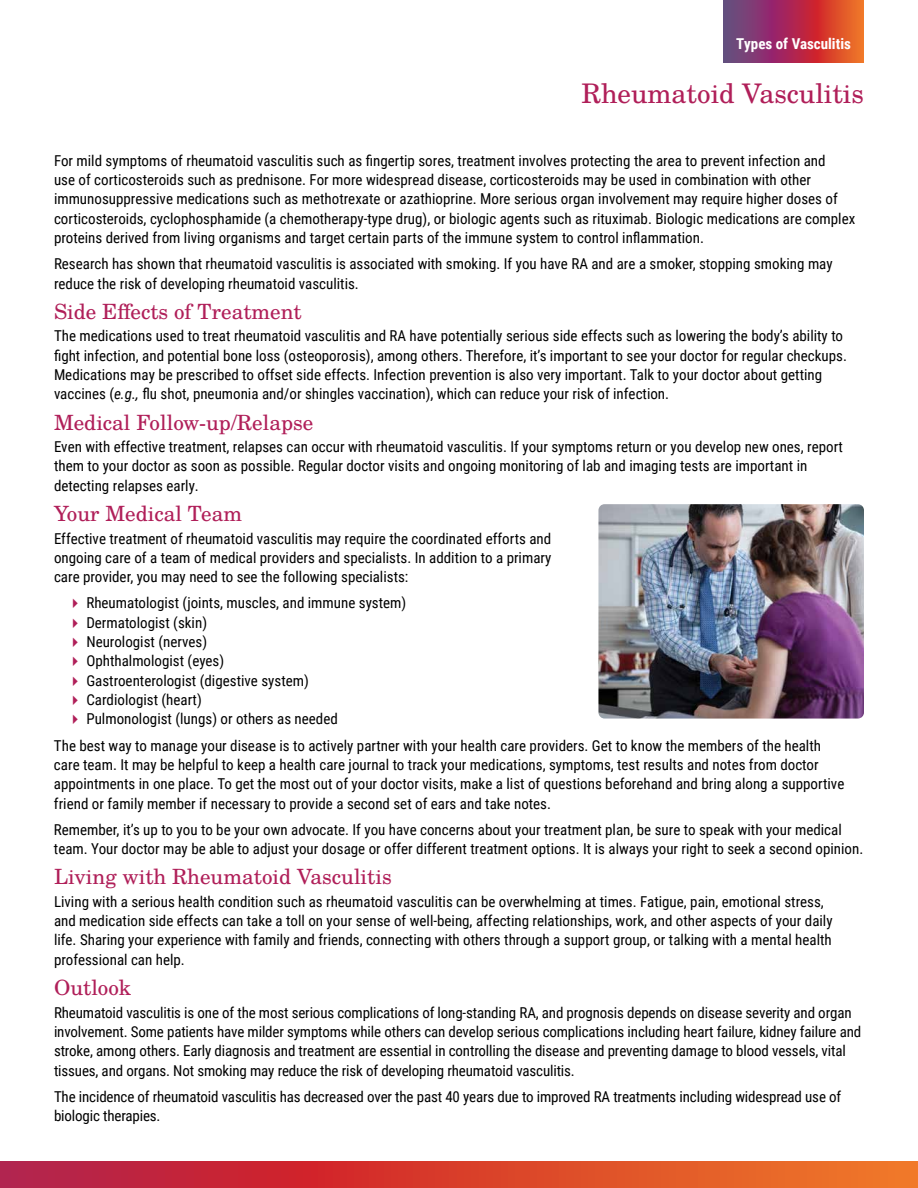
<style>
.page{position:relative;width:918px;height:1188px;background:#fff}
.page>*{position:absolute;margin:0;border:0;box-sizing:border-box;transform-origin:0 0}
.t1{font:27px "Te X Gyre Schola";color:#b01f59}
.t2{font:21px "Te X Gyre Schola";color:#b01f59}
.t3{font:15px/19.4px "Roboto Condensed";color:#000}
.t4{font:700 15px "Roboto Condensed";color:#fff}
.s1{font-style:italic}
.s2{color:#b01f59}
</style>
<div class="page">
<svg style="left:0;top:1161px;width:918px;height:27px"></svg>
<img style="left:598px;top:504px;width:266px;height:215px">
<svg style="left:723px;top:0;width:141px;height:62px"></svg>
<p class="t4" style="left:736px;top:34px;width:116px">Types of Vasculitis</p>
<h1 class="t1" style="left:582px;top:72px;width:284px">Rheumatoid Vasculitis</h1>
<p class="t3" style="left:54px;top:150px;width:803px">For mild symptoms of rheumatoid vasculitis such as fingertip sores, treatment involves protecting the area to prevent infection and<br>use of corticosteroids such as prednisone. For more widespread disease, corticosteroids may be used in combination with other immunosuppressive medications such as methotrexate or azathioprine. More serious organ involvement may require higher doses of corticosteroids, cyclophosphamide (a chemotherapy-type drug), or biologic agents such as rituximab. Biologic medications are complex proteins derived from living organisms and target certain parts of the immune system to control inflammation.</p>
<p class="t3" style="left:54px;top:254px;width:780px">Research has shown that rheumatoid vasculitis is associated with smoking. If you have RA and are a smoker, stopping smoking may reduce the risk of developing rheumatoid vasculitis.</p>
<h2 class="t2" style="left:54px;top:295px;width:249px">Side Effects of Treatment</h2>
<p class="t3" style="left:54px;top:326px;width:795px">The medications used to treat rheumatoid vasculitis and RA have potentially serious side effects such as lowering the body’s ability to fight infection, and potential bone loss (osteoporosis), among others. Therefore, it’s important to see your doctor for regular checkups.<br>Medications may be prescribed to offset side effects. Infection prevention is also very important. Talk to your doctor about getting vaccines (<span class="s1">e.g.,</span> flu shot, pneumonia and/or shingles vaccination), which can reduce your risk of infection.</p>
<h2 class="t2" style="left:54px;top:406px;width:261px">Medical Follow-up/Relapse</h2>
<p class="t3" style="left:54px;top:437px;width:791px">Even with effective treatment, relapses can occur with rheumatoid vasculitis. If your symptoms return or you develop new ones, report them to your doctor as soon as possible. Regular doctor visits and ongoing monitoring of lab and imaging tests are important in detecting relapses early.</p>
<h2 class="t2" style="left:54px;top:497px;width:190px">Your Medical Team</h2>
<p class="t3" style="left:54px;top:528px;width:499px;text-align:justify">Effective treatment of rheumatoid vasculitis may require the coordinated efforts and ongoing care of a team of medical providers and specialists. In addition to a primary care provider, you may need to see the following specialists:</p>
<p class="t3" style="left:68px;top:593px;width:340px"><span class="s2">✔</span> Rheumatologist (joints, muscles, and immune system)</p>
<p class="t3" style="left:67px;top:612px;width:141px"><span class="s2">✔</span> Dermatologist (skin)</p>
<p class="t3" style="left:67px;top:631px;width:141px"><span class="s2">✔</span> Neurologist (nerves)</p>
<p class="t3" style="left:67px;top:651px;width:158px"><span class="s2">✔</span> Ophthalmologist (eyes)</p>
<p class="t3" style="left:67px;top:670px;width:243px"><span class="s2">✔</span> Gastroenterologist (digestive system)</p>
<p class="t3" style="left:67px;top:690px;width:136px"><span class="s2">✔</span> Cardiologist (heart)</p>
<p class="t3" style="left:54px;top:706px;width:769px;line-height:26.1px;text-indent:14px"><span class="s2">✔</span> Pulmonologist (lungs) or others as needed<br>The best way to manage your disease is to actively partner with your health care providers. Get to know the members of the health</p>
<p class="t3" style="left:54px;top:754px;width:792px">care team. It may be helpful to keep a health care journal to track your medications, symptoms, test results and notes from doctor appointments in one place. To get the most out of your doctor visits, make a list of questions beforehand and bring along a supportive friend or family member if necessary to provide a second set of ears and take notes.</p>
<p class="t3" style="left:54px;top:819px;width:811px">Remember, it’s up to you to be your own advocate. If you have concerns about your treatment plan, be sure to speak with your medical team. Your doctor may be able to adjust your dosage or offer different treatment options. It is always your right to seek a second opinion.</p>
<h2 class="t2" style="left:54px;top:860px;width:339px">Living with Rheumatoid Vasculitis</h2>
<p class="t3" style="left:54px;top:891px;width:780px">Living with a serious health condition such as rheumatoid vasculitis can be overwhelming at times. Fatigue, pain, emotional stress, and medication side effects can take a toll on your sense of well-being, affecting relationships, work, and other aspects of your daily life. Sharing your experience with family and friends, connecting with others through a support group, or talking with a mental health professional can help.</p>
<h2 class="t2" style="left:54px;top:971px;width:79px">Outlook</h2>
<p class="t3" style="left:54px;top:1002px;width:809px">Rheumatoid vasculitis is one of the most serious complications of long-standing RA, and prognosis depends on disease severity and organ involvement. Some patients have milder symptoms while others can develop serious complications including heart failure, kidney failure and stroke, among others. Early diagnosis and treatment are essential in controlling the disease and preventing damage to blood vessels, vital tissues, and organs. Not smoking may reduce the risk of developing rheumatoid vasculitis.</p>
<p class="t3" style="left:54px;top:1086px;width:789px">The incidence of rheumatoid vasculitis has decreased over the past 40 years due to improved RA treatments including widespread use of biologic therapies.</p>
</div>
